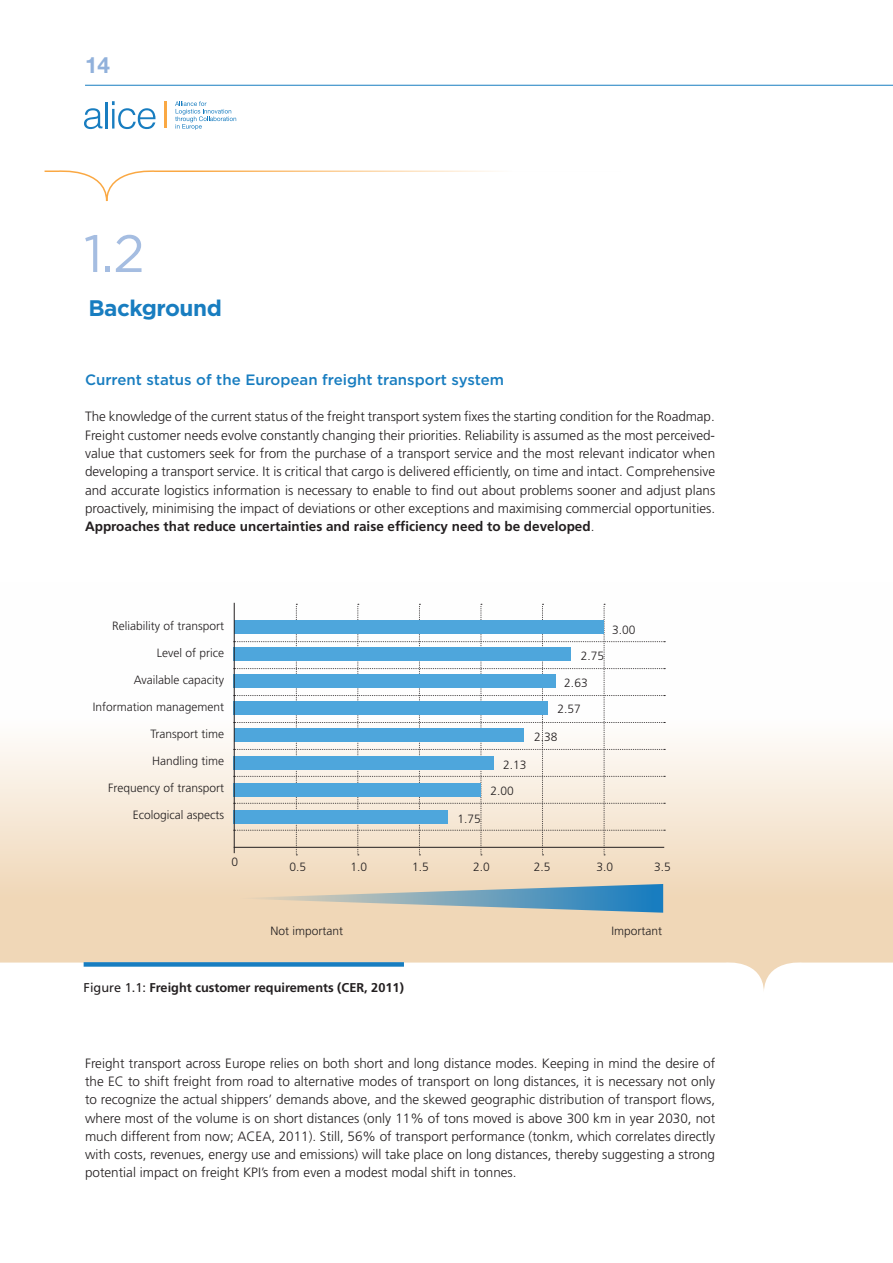
<style>
.page{position:relative;width:893px;height:1263px;background:#fff}
.page>*{position:absolute;margin:0;border:0;box-sizing:border-box;transform-origin:0 0}
.t1{font:52.5px "Gotham";color:#a5bde1}
.t2{font:700 22.5px "Gotham";color:#187dc0}
.t3{font:700 22.5px "Helvetica Neue LT Std";color:#91b1db}
.t4{font:500 15px "Gotham";color:#187dc0}
.t5{font:300 13.5px/18.3px "Frutiger LT Std";color:#231f20;text-align:justify}
.t6{font:700 12.75px "Frutiger LT Std";color:#231f20}
.t7{font:300 12px/26.1px "Frutiger LT Std";color:#231f20}
.s1{font-weight:700}
.s2{font-weight:400}
</style>
<div class="page">
<svg style="left:175px;top:101px;width:61px;height:29px"></svg>
<hr style="left:105px;top:102px;width:3px;height:27px;background:#187dc0">
<svg style="left:112px;top:101px;width:44px;height:28px"></svg>
<svg style="left:84px;top:108px;width:18px;height:22px"></svg>
<hr style="left:165px;top:102px;width:2px;height:26px;background:#faa843">
<hr style="left:85px;top:85px;width:808px;height:1px;background:#187dc0">
<svg style="left:0;top:602px;width:893px;height:389px"></svg>
<svg style="left:44px;top:170px;width:454px;height:32px"></svg>
<div style="left:84px;top:962px;width:320px;height:5px;background:#187dc0"></div>
<svg style="left:234px;top:604px;width:431px;height:251px"></svg>
<div style="left:234px;top:810px;width:214px;height:13px;background:#4ea6dc"></div>
<div style="left:234px;top:783px;width:247px;height:13px;background:#4ea6dc"></div>
<div style="left:234px;top:756px;width:260px;height:13px;background:#4ea6dc"></div>
<div style="left:234px;top:729px;width:289px;height:13px;background:#4ea6dc"></div>
<div style="left:234px;top:702px;width:314px;height:13px;background:#4ea6dc"></div>
<div style="left:234px;top:674px;width:322px;height:14px;background:#4ea6dc"></div>
<div style="left:234px;top:647px;width:337px;height:14px;background:#4ea6dc"></div>
<div style="left:234px;top:620px;width:370px;height:14px;background:#4ea6dc"></div>
<svg style="left:229px;top:884px;width:434px;height:29px;background:#a8b9ba"></svg>
<hr style="left:234px;top:603px;width:1px;height:250px;background:#231f20">
<h2 class="t3" style="left:85px;top:51px;width:27px">14</h2>
<h1 class="t1" style="left:84px;top:224px;width:63px">1.2</h1>
<h2 class="t2" style="left:88px;top:295px;width:135px">Background</h2>
<p class="t4" style="left:85px;top:370px;width:421px">Current status of the European freight transport system</p>
<p class="t5" style="left:85px;top:408px;width:632px">The knowledge of the current status of the freight transport system fixes the starting condition for the Roadmap.<br>Freight customer needs evolve constantly changing their priorities. Reliability is assumed as the most perceived&shy;value that customers seek for from the purchase of a transport service and the most relevant indicator when developing a transport service. It is critical that cargo is delivered efficiently, on time and intact. Comprehensive and accurate logistics information is necessary to enable to find out about problems sooner and adjust plans proactively, minimising the impact of deviations or other exceptions and maximising commercial opportunities.<br><span class="s1">Approaches that reduce uncertainties and raise efficiency need to be developed</span>.</p>
<p class="t7" style="left:112px;top:613px;width:113px">Reliability of transport</p>
<p class="t7" style="left:157px;top:640px;width:69px">Level of price</p>
<p class="t7" style="left:134px;top:667px;width:92px">Available capacity</p>
<p class="t7" style="left:93px;top:694px;width:133px">Information management</p>
<p class="t7" style="left:151px;top:721px;width:75px">Transport time</p>
<p class="t7" style="left:152px;top:748px;width:74px">Handling time</p>
<p class="t7" style="left:108px;top:775px;width:117px">Frequency of transport</p>
<p class="t7" style="left:133px;top:802px;width:93px">Ecological aspects</p>
<p class="t7" style="left:457px;top:806px;width:25px">1.75</p>
<p class="t7" style="left:490px;top:752px;width:38px;text-indent:13px">2.13<br>2.00</p>
<p class="t7" style="left:581px;top:643px;width:25px">2.75</p>
<p class="t7" style="left:564px;top:670px;width:25px">2.63</p>
<p class="t7" style="left:557px;top:696px;width:25px">2.57</p>
<p class="t7" style="left:534px;top:724px;width:25px">2.38</p>
<p class="t7" style="left:612px;top:616px;width:25px">3.00</p>
<p class="t7" style="left:232px;top:849px;width:8px">0</p>
<p class="t7" style="left:289px;top:854px;width:18px">0.5</p>
<p class="t7" style="left:351px;top:854px;width:18px">1.0</p>
<p class="t7" style="left:412px;top:854px;width:18px">1.5</p>
<p class="t7" style="left:473px;top:854px;width:18px">2.0</p>
<p class="t7" style="left:534px;top:854px;width:18px">2.5</p>
<p class="t7" style="left:597px;top:854px;width:18px">3.0</p>
<p class="t7" style="left:654px;top:854px;width:18px">3.5</p>
<p class="t7" style="left:270px;top:918px;width:74px">Not important</p>
<p class="t7" style="left:612px;top:918px;width:52px">Important</p>
<p class="t6" style="left:84px;top:980px;width:322px"><span class="s2">Figure 1.1:</span> Freight customer requirements (CER, 2011)</p>
<p class="t5" style="left:85px;top:1054px;width:632px">Freight transport across Europe relies on both short and long distance modes. Keeping in mind the desire of the EC to shift freight from road to alternative modes of transport on long distances, it is necessary not only to recognize the actual shippers’ demands above, and the skewed geographic distribution of transport flows, where most of the volume is on short distances (only 11% of tons moved is above 300 km in year 2030, not much different from now; ACEA, 2011). Still, 56% of transport performance (tonkm, which correlates directly with costs, revenues, energy use and emissions) will take place on long distances, thereby suggesting a strong potential impact on freight KPI’s from even a modest modal shift in tonnes.</p>
</div>
